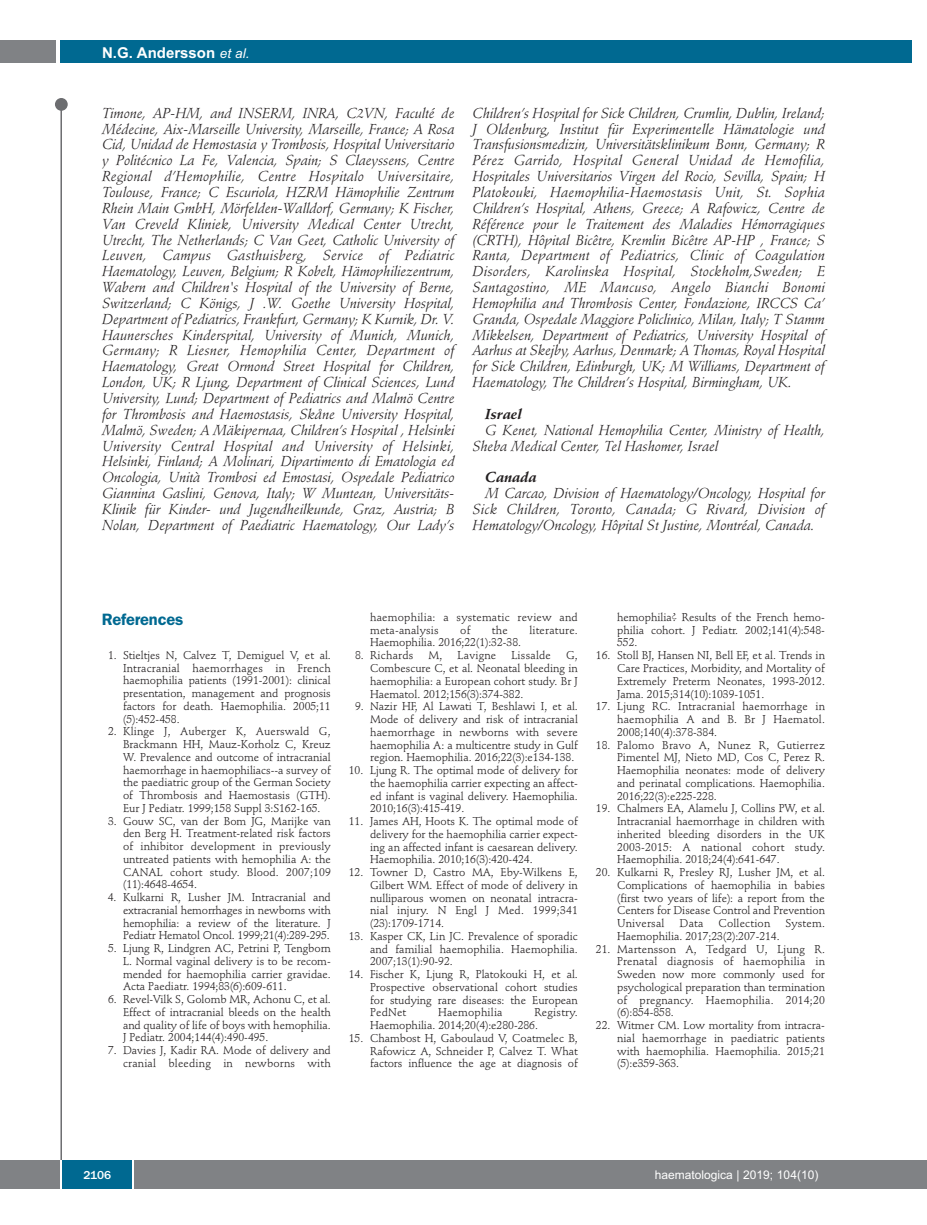
<style>
.page{position:relative;width:927px;height:1225px;background:#fff}
.page>*{position:absolute;margin:0;border:0;box-sizing:border-box;transform-origin:0 0}
.t1{font:600 16.5px "Franklin Gothic";letter-spacing:-.01em;color:#006991}
.t2{font:700 15px "Arial";color:#fff}
.t3{font:italic 14.25px/15.9px "Stempel Schneidler";letter-spacing:-.005em;color:#231f20;text-align:justify}
.t4{font:italic 700 14.25px "Stempel Schneidler";letter-spacing:-.005em;color:#231f20}
.t5{font:12px "Arial";color:#fff}
.t6{font:500 12px "Franklin Gothic";color:#fff}
.t7{font:11.25px/12.8px "Stempel Schneidler";letter-spacing:-.005em;color:#231f20;text-align:justify}
.t8{font:11.25px/12.8px "Stempel Schneidler";letter-spacing:.015em;color:#231f20;text-align:right}
.s1{font-weight:400;font-style:italic;font-size:13.5px}
</style>
<div class="page">
<div style="left:911px;top:1160px;width:16px;height:28px;background:#808285"></div>
<div style="left:55px;top:98px;width:13px;height:13px;background:#6c6d70;border-radius:50%"></div>
<hr style="left:60px;top:101px;width:2px;height:1061px;background:#6c6d70">
<div style="left:60px;top:40px;width:852px;height:22px;background:#006991"></div>
<div style="left:0;top:40px;width:56px;height:22px;background:#808285"></div>
<div style="left:0;top:1160px;width:911px;height:28px;background:#808285"></div>
<div style="left:62px;top:1160px;width:71px;height:28px;background:#006991"></div>
<hr style="left:60px;top:1160px;width:2px;height:28px;background:#fff">
<svg style="left:133px;top:1160px;width:1px;height:28px"></svg>
<h2 class="t2" style="left:102px;top:44px;width:149px">N.G. Andersson <span class="s1">et al.</span></h2>
<p class="t3" style="left:102px;top:106px;width:354px">Timone, AP-HM, and INSERM, INRA, C2VN, Faculté de Médecine, Aix-Marseille University, Marseille, France; A Rosa Cid, Unidad de Hemostasia y Trombosis, Hospital Universitario y Politécnico La Fe, Valencia, Spain; S Claeyssens, Centre Regional d’Hemophilie, Centre Hospitalo Universitaire, Toulouse, France; C Escuriola, HZRM Hämophilie Zentrum Rhein Main GmbH, Mörfelden-Walldorf, Germany; K Fischer, Van Creveld Kliniek, University Medical Center Utrecht, Utrecht, The Netherlands; C Van Geet, Catholic University of Leuven, Campus Gasthuisberg, Service of Pediatric Haematology, Leuven, Belgium; R Kobelt, Hämophiliezentrum, Wabern and Children's Hospital of the University of Berne, Switzerland; C Königs, J .W. Goethe University Hospital, Department of Pediatrics, Frankfurt, Germany; K Kurnik, Dr. V.<br>Haunersches Kinderspital, University of Munich, Munich, Germany; R Liesner, Hemophilia Center, Department of Haematology, Great Ormond Street Hospital for Children, London, UK; R Ljung, Department of Clinical Sciences, Lund University, Lund; Department of Pediatrics and Malmö Centre for Thrombosis and Haemostasis, Skåne University Hospital, Malmö, Sweden; A Mäkipernaa, Children’s Hospital , Helsinki University Central Hospital and University of Helsinki, Helsinki, Finland; A Molinari, Dipartimento di Ematologia ed Oncologia, Unità Trombosi ed Emostasi, Ospedale Pediatrico Giannina Gaslini, Genova, Italy; W Muntean, Universitäts-Klinik für Kinder- und Jugendheilkunde, Graz, Austria; B Nolan, Department of Paediatric Haematology, Our Lady’s</p>
<p class="t3" style="left:472px;top:106px;width:354px">Children’s Hospital for Sick Children, Crumlin, Dublin, Ireland; J Oldenburg, Institut für Experimentelle Hämatologie und Transfusionsmedizin, Universitätsklinikum Bonn, Germany; R Pérez Garrido, Hospital General Unidad de Hemofilia, Hospitales Universitarios Virgen del Rocio, Sevilla, Spain; H Platokouki, Haemophilia-Haemostasis Unit, St. Sophia Children’s Hospital, Athens, Greece; A Rafowicz, Centre de Référence pour le Traitement des Maladies Hémorragiques (CRTH), Hôpital Bicêtre, Kremlin Bicêtre AP-HP , France; S Ranta, Department of Pediatrics, Clinic of Coagulation Disorders, Karolinska Hospital, Stockholm,Sweden; E Santagostino, ME Mancuso, Angelo Bianchi Bonomi Hemophilia and Thrombosis Center, Fondazione, IRCCS Ca’ Granda, Ospedale Maggiore Policlinico, Milan, Italy; T Stamm Mikkelsen, Department of Pediatrics, University Hospital of Aarhus at Skejby, Aarhus, Denmark; A Thomas, Royal Hospital for Sick Children, Edinburgh, UK; M Williams, Department of Haematology, The Children’s Hospital, Birmingham, UK.</p>
<p class="t4" style="left:485px;top:408px;width:38px">Israel</p>
<p class="t3" style="left:472px;top:423px;width:354px;text-indent:13px">G Kenet, National Hemophilia Center, Ministry of Health,<br>Sheba Medical Center, Tel Hashomer, Israel</p>
<p class="t4" style="left:485px;top:471px;width:53px">Canada</p>
<p class="t3" style="left:472px;top:486px;width:354px;text-indent:13px">M Carcao, Division of Haematology/Oncology, Hospital for Sick Children, Toronto, Canada; G Rivard, Division of Hematology/Oncology, Hôpital St Justine, Montréal, Canada.</p>
<h1 class="t1" style="left:102px;top:613px;width:83px">References</h1>
<p class="t7" style="left:123px;top:649px;width:209px;text-indent:-15px">1. Stieltjes N, Calvez T, Demiguel V, et al.<br>Intracranial haemorrhages in French haemophilia patients (1991-2001): clinical presentation, management and prognosis factors for death. Haemophilia. 2005;11 (5):452-458.</p>
<p class="t7" style="left:123px;top:726px;width:209px;text-indent:-15px">2. Klinge J, Auberger K, Auerswald G, Brackmann HH, Mauz-Korholz C, Kreuz W. Prevalence and outcome of intracranial haemorrhage in haemophiliacs--a survey of the paediatric group of the German Society of Thrombosis and Haemostasis (GTH).<br>Eur J Pediatr. 1999;158 Suppl 3:S162-165.</p>
<p class="t7" style="left:123px;top:815px;width:209px;text-indent:-15px">3. Gouw SC, van der Bom JG, Marijke van den Berg H. Treatment-related risk factors of inhibitor development in previously untreated patients with hemophilia A: the CANAL cohort study. Blood. 2007;109 (11):4648-4654.</p>
<p class="t7" style="left:123px;top:892px;width:209px;text-indent:-15px">4. Kulkarni R, Lusher JM. Intracranial and extracranial hemorrhages in newborns with hemophilia: a review of the literature. J Pediatr Hematol Oncol. 1999;21(4):289-295.</p>
<p class="t7" style="left:123px;top:943px;width:209px;text-indent:-15px">5. Ljung R, Lindgren AC, Petrini P, Tengborn L. Normal vaginal delivery is to be recom&shy;mended for haemophilia carrier gravidae.<br>Acta Paediatr. 1994;83(6):609-611.</p>
<p class="t7" style="left:123px;top:994px;width:209px;text-indent:-15px">6. Revel-Vilk S, Golomb MR, Achonu C, et al.<br>Effect of intracranial bleeds on the health and quality of life of boys with hemophilia.<br>J Pediatr. 2004;144(4):490-495.</p>
<p class="t8" style="left:108px;top:1045px;width:224px">7. Davies J, Kadir RA. Mode of delivery and cranial bleeding in newborns with</p>
<p class="t8" style="left:370px;top:612px;width:209px;text-align:left">haemophilia: a systematic review and meta-analysis</p>
<p class="t7" style="left:460px;top:624px;width:12px">of</p>
<p class="t7" style="left:492px;top:624px;width:17px">the</p>
<p class="t8" style="left:529px;top:624px;width:50px">literature.</p>
<p class="t7" style="left:370px;top:637px;width:152px">Haemophilia. 2016;22(1):32-38.</p>
<p class="t8" style="left:355px;top:650px;width:60px">8. Richards</p>
<p class="t7" style="left:428px;top:650px;width:15px">M,</p>
<p class="t8" style="left:458px;top:650px;width:40px">Lavigne</p>
<p class="t8" style="left:511px;top:650px;width:41px">Lissalde</p>
<p class="t7" style="left:370px;top:650px;width:209px;text-indent:196px">G, Combescure C, et al. Neonatal bleeding in haemophilia: a European cohort study. Br J Haematol. 2012;156(3):374-382.</p>
<p class="t7" style="left:370px;top:701px;width:209px;text-indent:-15px">9. Nazir HF, Al Lawati T, Beshlawi I, et al.<br>Mode of delivery and risk of intracranial haemorrhage in newborns with severe haemophilia A: a multicentre study in Gulf region. Haemophilia. 2016;22(3):e134-138.</p>
<p class="t7" style="left:370px;top:765px;width:209px;text-indent:-21px">10. Ljung R. The optimal mode of delivery for the haemophilia carrier expecting an affect&shy;ed infant is vaginal delivery. Haemophilia.<br>2010;16(3):415-419.</p>
<p class="t7" style="left:370px;top:816px;width:209px;text-indent:-21px">11. James AH, Hoots K. The optimal mode of delivery for the haemophilia carrier expect&shy;ing an affected infant is caesarean delivery.<br>Haemophilia. 2010;16(3):420-424.</p>
<p class="t7" style="left:370px;top:867px;width:209px;text-indent:-21px">12. Towner D, Castro MA, Eby-Wilkens E, Gilbert WM. Effect of mode of delivery in nulliparous women on neonatal intracra&shy;nial injury. N Engl J Med. 1999;341 (23):1709-1714.</p>
<p class="t7" style="left:370px;top:930px;width:209px;text-indent:-21px">13. Kasper CK, Lin JC. Prevalence of sporadic and familial haemophilia. Haemophilia.<br>2007;13(1):90-92.</p>
<p class="t7" style="left:370px;top:969px;width:209px;text-indent:-21px">14. Fischer K, Ljung R, Platokouki H, et al.<br>Prospective observational cohort studies for studying rare diseases: the European PedNet</p>
<p class="t8" style="left:438px;top:1007px;width:66px">Haemophilia</p>
<p class="t7" style="left:370px;top:1007px;width:209px;text-indent:164px">Registry.<br>Haemophilia. 2014;20(4):e280-286.</p>
<p class="t7" style="left:370px;top:1032px;width:209px;text-indent:-21px">15. Chambost H, Gaboulaud V, Coatmelec B, Rafowicz A, Schneider P, Calvez T. What factors influence the age at diagnosis of</p>
<p class="t7" style="left:617px;top:612px;width:209px">hemophilia? Results of the French hemo&shy;philia cohort. J Pediatr. 2002;141(4):548- 552.</p>
<p class="t7" style="left:617px;top:650px;width:209px;text-indent:-21px">16. Stoll BJ, Hansen NI, Bell EF, et al. Trends in Care Practices, Morbidity, and Mortality of Extremely Preterm Neonates, 1993-2012.<br>Jama. 2015;314(10):1039-1051.</p>
<p class="t7" style="left:617px;top:701px;width:209px;text-indent:-21px">17. Ljung RC. Intracranial haemorrhage in haemophilia A and B. Br J Haematol.<br>2008;140(4):378-384.</p>
<p class="t7" style="left:617px;top:739px;width:209px;text-indent:-21px">18. Palomo Bravo A, Nunez R, Gutierrez Pimentel MJ, Nieto MD, Cos C, Perez R.<br>Haemophilia neonates: mode of delivery and perinatal complications. Haemophilia.<br>2016;22(3):e225-228.</p>
<p class="t7" style="left:617px;top:803px;width:209px;text-indent:-21px">19. Chalmers EA, Alamelu J, Collins PW, et al.<br>Intracranial haemorrhage in children with inherited bleeding disorders in the UK 2003-2015: A national cohort study.<br>Haemophilia. 2018;24(4):641-647.</p>
<p class="t7" style="left:617px;top:867px;width:209px;text-indent:-21px">20. Kulkarni R, Presley RJ, Lusher JM, et al.<br>Complications of haemophilia in babies (first two years of life): a report from the Centers for Disease Control and Prevention Universal</p>
<p class="t7" style="left:680px;top:918px;width:26px">Data</p>
<p class="t8" style="left:719px;top:918px;width:53px">Collection</p>
<p class="t7" style="left:785px;top:918px;width:41px">System.</p>
<p class="t7" style="left:617px;top:930px;width:164px">Haemophilia. 2017;23(2):207-214.</p>
<p class="t7" style="left:617px;top:943px;width:209px;text-indent:-21px">21. Martensson A, Tedgard U, Ljung R.<br>Prenatal diagnosis of haemophilia in Sweden now more commonly used for psychological preparation than termination of pregnancy. Haemophilia. 2014;20 (6):854-858.</p>
<p class="t7" style="left:617px;top:1020px;width:209px;text-indent:-21px">22. Witmer CM. Low mortality from intracra&shy;nial haemorrhage in paediatric patients with haemophilia. Haemophilia. 2015;21 (5):e359-363.</p>
<p class="t6" style="left:83px;top:1167px;width:29px">2106</p>
<p class="t5" style="left:655px;top:1167px;width:165px">haematologica | 2019; 104(10)</p>
</div>
